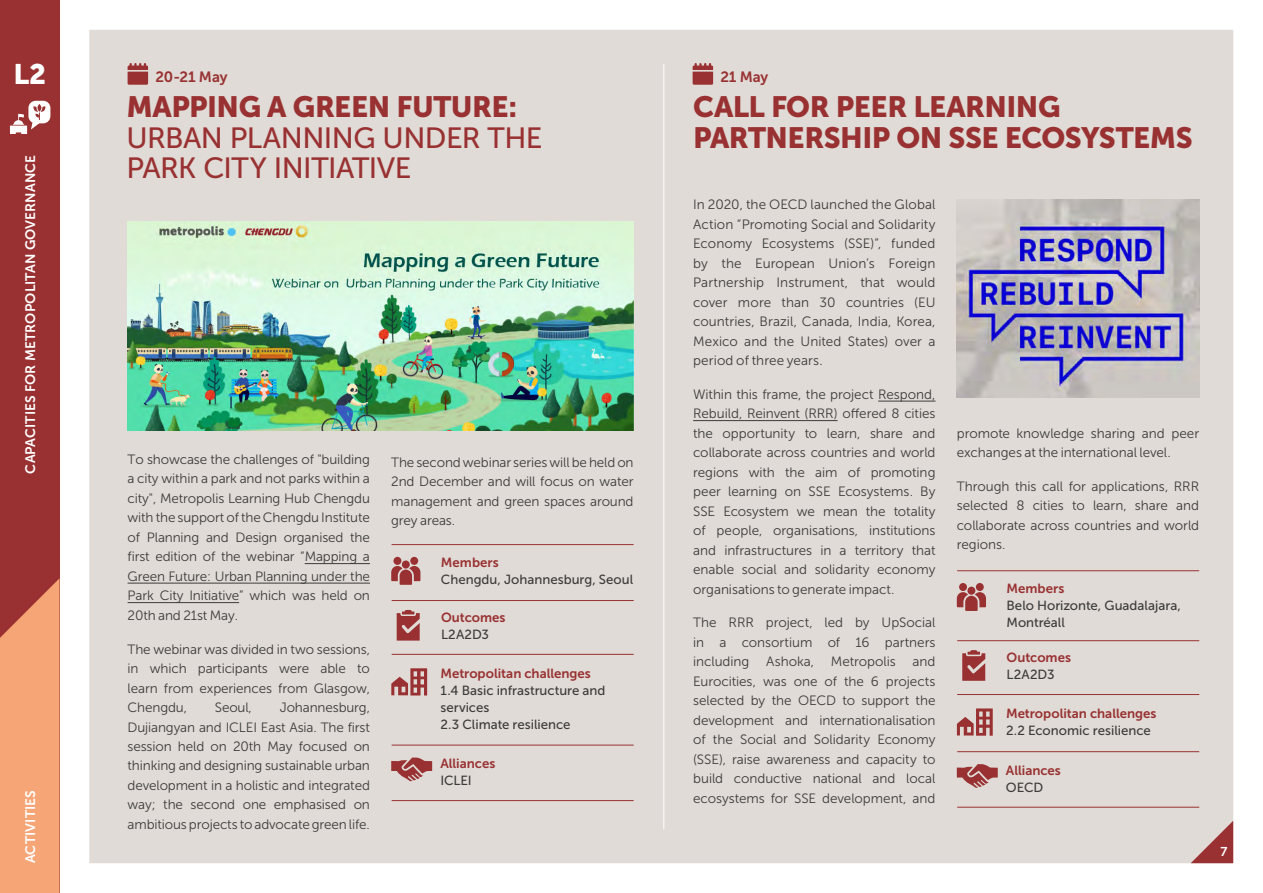
<style>
.page{position:relative;width:1263px;height:893px;background:#fff}
.page>*{position:absolute;margin:0;border:0;box-sizing:border-box;transform-origin:0 0}
.t1{font:29.25px/30.5px "Museo Sans 900";letter-spacing:-.02em;color:#993132}
.t2{font:29.25px/30.5px "Museo Sans 500";letter-spacing:-.02em;color:#993132}
.t3{font:28.2px "Museo Sans 900";color:#fff}
.t4{font:14.85px "Museo Sans 700";letter-spacing:-.015em;color:#993132}
.t5{font:13.8px "Museo Sans 700";letter-spacing:.005em;color:#fff}
.t6{font:13.5px/19.5px "Museo Sans 300";letter-spacing:-.01em;color:#3c3c3b;text-align:justify}
.t7{font:13.2px/17.1px "Museo Sans 500";color:#3c3c3b}
.t8{font:13.2px "Museo Sans 700";color:#993132}
.t9{font:12.75px "Museo Sans 700";color:#fff}
</style>
<div class="page">
<div style="left:89px;top:30px;width:1144px;height:833px;background:#e0dbd6"></div>
<div style="left:0;top:0;width:60px;height:893px;background:#993132"></div>
<svg style="left:0;top:578px;width:60px;height:315px;background:#eb996f"></svg>
<hr style="left:663px;top:64px;width:1px;height:765px;background:#fff">
<svg style="left:128px;top:63px;width:20px;height:22px"></svg>
<svg style="left:693px;top:63px;width:20px;height:22px"></svg>
<svg style="left:10px;top:101px;width:40px;height:33px"></svg>
<svg style="left:1191px;top:821px;width:42px;height:42px;background:#bc8583"></svg>
<hr style="left:305px;top:563px;width:65px;height:1px;background:#3c3c3b">
<hr style="left:128px;top:583px;width:242px;height:1px;background:#3c3c3b">
<hr style="left:128px;top:602px;width:111px;height:1px;background:#3c3c3b">
<hr style="left:878px;top:401px;width:57px;height:1px;background:#3c3c3b">
<hr style="left:693px;top:420px;width:144px;height:1px;background:#3c3c3b">
<img style="left:128px;top:221px;width:506px;height:210px">
<img style="left:957px;top:199px;width:242px;height:199px">
<svg style="left:397px;top:610px;width:23px;height:31px"></svg>
<hr style="left:392px;top:600px;width:242px;height:1px;background:#993132">
<hr style="left:392px;top:654px;width:242px;height:1px;background:#993132">
<svg style="left:391px;top:668px;width:36px;height:27px"></svg>
<hr style="left:392px;top:745px;width:242px;height:1px;background:#993132">
<svg style="left:391px;top:557px;width:29px;height:28px"></svg>
<hr style="left:392px;top:544px;width:242px;height:1px;background:#993132">
<svg style="left:391px;top:757px;width:41px;height:24px"></svg>
<hr style="left:392px;top:800px;width:242px;height:1px;background:#993132">
<svg style="left:962px;top:650px;width:23px;height:31px"></svg>
<hr style="left:957px;top:640px;width:242px;height:1px;background:#993132">
<hr style="left:957px;top:694px;width:242px;height:1px;background:#993132">
<svg style="left:957px;top:708px;width:36px;height:28px"></svg>
<hr style="left:957px;top:751px;width:242px;height:1px;background:#993132">
<svg style="left:957px;top:583px;width:29px;height:28px"></svg>
<hr style="left:957px;top:570px;width:242px;height:1px;background:#993132">
<svg style="left:957px;top:764px;width:41px;height:24px"></svg>
<hr style="left:957px;top:807px;width:242px;height:1px;background:#993132">
<h2 class="t3" style="left:14px;top:58px;width:34px">L2</h2>
<p class="t5" style="left:23px;top:474px;width:320px;rotate:-90deg">CAPACITIES FOR METROPOLITAN GOVERNANCE</p>
<p class="t5" style="left:23px;top:863px;width:75px;rotate:-90deg">ACTIVITIES</p>
<p class="t4" style="left:155px;top:69px;width:74px">20-21 May</p>
<h1 class="t1" style="left:126px;top:92px;width:392px">MAPPING A GREEN FUTURE:</h1>
<h1 class="t2" style="left:126px;top:122px;width:418px">URBAN PLANNING UNDER THE<br>PARK CITY INITIATIVE</h1>
<p class="t6" style="left:128px;top:450px;width:244px">To showcase the challenges of "building a city within a park and not parks within a city", Metropolis Learning Hub Chengdu with the support of the Chengdu Institute of Planning and Design organised the first edition of the webinar “Mapping a Green Future: Urban Planning under the Park City Initiative” which was held on 20th and 21st May.</p>
<p class="t6" style="left:128px;top:639px;width:244px">The webinar was divided in two sessions, in which participants were able to learn from experiences from Glasgow, Chengdu,</p>
<p class="t6" style="left:215px;top:698px;width:39px">Seoul,</p>
<p class="t6" style="left:128px;top:698px;width:244px;text-indent:152px">Johannesburg, Dujiangyan and ICLEI East Asia. The first session held on 20th May focused on thinking and designing sustainable urban development in a holistic and integrated way; the second one emphasised on ambitious projects to advocate green life.</p>
<p class="t6" style="left:391px;top:452px;width:244px">The second webinar series will be held on 2nd December and will focus on water management and green spaces around grey areas.</p>
<p class="t8" style="left:441px;top:555px;width:59px">Members</p>
<p class="t7" style="left:441px;top:571px;width:194px">Chengdu, Johannesburg, Seoul</p>
<p class="t8" style="left:441px;top:610px;width:66px">Outcomes</p>
<p class="t7" style="left:441px;top:626px;width:49px">L2A2D3</p>
<p class="t8" style="left:440px;top:666px;width:152px">Metropolitan challenges</p>
<p class="t7" style="left:440px;top:682px;width:167px">1.4 Basic infrastructure and services<br>2.3 Climate resilience</p>
<p class="t8" style="left:440px;top:756px;width:56px">Alliances</p>
<p class="t7" style="left:440px;top:772px;width:33px">ICLEI</p>
<p class="t4" style="left:720px;top:69px;width:49px">21 May</p>
<h1 class="t1" style="left:693px;top:92px;width:501px">CALL FOR PEER LEARNING<br>PARTNERSHIP ON SSE ECOSYSTEMS</h1>
<p class="t6" style="left:693px;top:195px;width:244px">In 2020, the OECD launched the Global Action “Promoting Social and Solidarity Economy Ecosystems (SSE)”, funded by the European Union’s Foreign Partnership Instrument, that would cover more than 30 countries (EU countries, Brazil, Canada, India, Korea, Mexico and the United States) over a period of three years.</p>
<p class="t6" style="left:693px;top:384px;width:244px">Within this frame, the project Respond, Rebuild, Reinvent (RRR) offered 8 cities the opportunity to learn, share and collaborate across countries and world regions with the aim of promoting peer learning on SSE Ecosystems. By SSE Ecosystem we mean the totality of people, organisations, institutions and infrastructures in a territory that enable social and solidarity economy organisations to generate impact.</p>
<p class="t6" style="left:693px;top:613px;width:244px">The RRR project, led by UpSocial in a consortium of 16 partners including Ashoka, Metropolis and Eurocities, was one of the 6 projects selected by the OECD to support the development and internationalisation of the Social and Solidarity Economy (SSE), raise awareness and capacity to build conductive national and local ecosystems for SSE development, and</p>
<p class="t6" style="left:957px;top:423px;width:244px">promote knowledge sharing and peer exchanges at the international level.</p>
<p class="t6" style="left:957px;top:477px;width:244px">Through this call for applications, RRR selected 8 cities to learn, share and collaborate across countries and world regions.</p>
<p class="t8" style="left:1006px;top:581px;width:59px">Members</p>
<p class="t7" style="left:1006px;top:597px;width:176px">Belo Horizonte, Guadalajara,<br>Montréall</p>
<p class="t8" style="left:1007px;top:650px;width:66px">Outcomes</p>
<p class="t7" style="left:1007px;top:666px;width:49px">L2A2D3</p>
<p class="t8" style="left:1006px;top:706px;width:152px">Metropolitan challenges</p>
<p class="t7" style="left:1006px;top:722px;width:146px">2.2 Economic resilience</p>
<p class="t8" style="left:1006px;top:763px;width:56px">Alliances</p>
<p class="t7" style="left:1006px;top:779px;width:39px">OECD</p>
<p class="t9" style="left:1221px;top:844px;width:8px">7</p>
</div>
